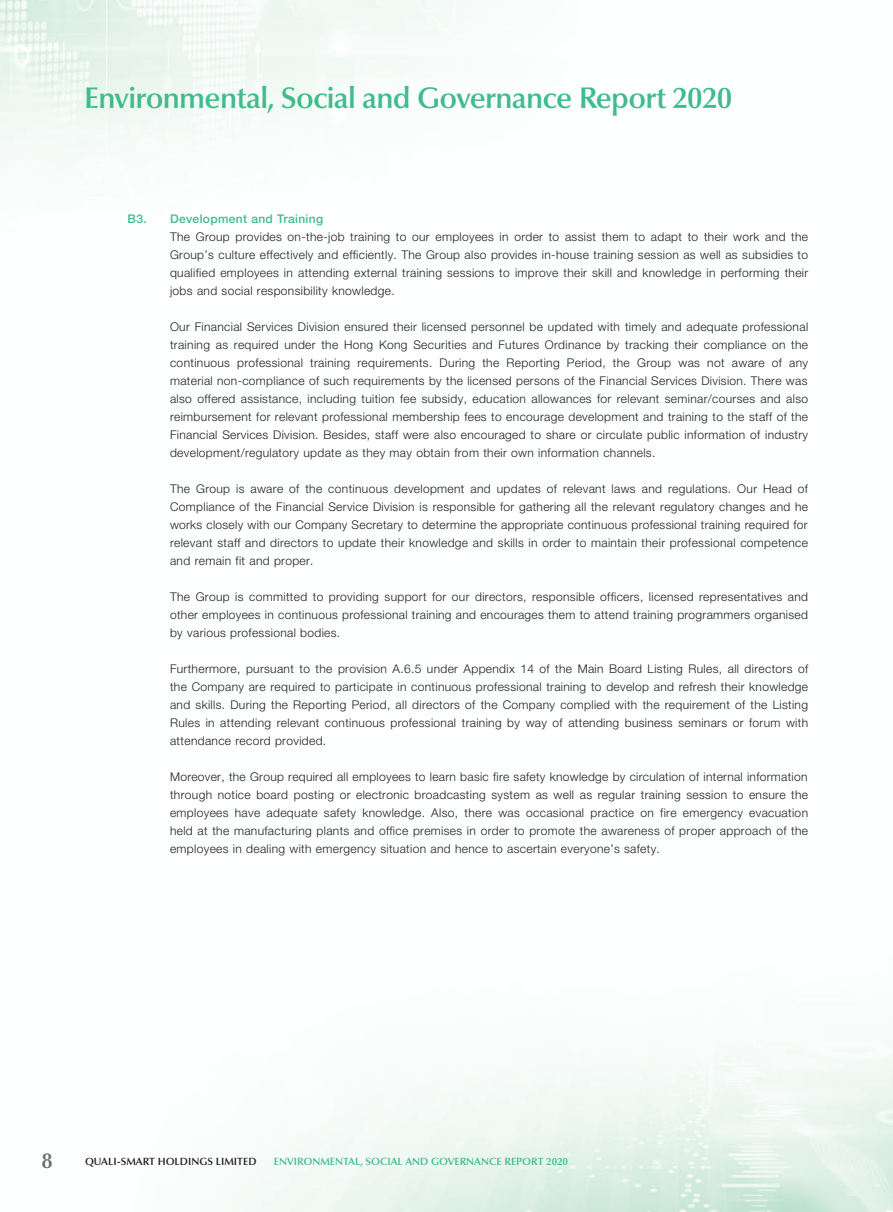
<style>
.page{position:relative;width:893px;height:1212px;background:#fff}
.page>*{position:absolute;margin:0;border:0;box-sizing:border-box;transform-origin:0 0}
.t1{font:600 30px "Optima LT Std";letter-spacing:-.025em;color:#40bb8e}
.t2{font:600 21.75px "Optima LT Std";color:#6c6d70}
._00_txt{font:300 12px/18px "Helvetica Neue LT Std";letter-spacing:.03em;color:#231f20;text-align:justify}
._02_H2{font:500 12px "Helvetica Neue LT Std";letter-spacing:.03em;color:#40bb8e}
.t3{font:600 10.5px "Optima LT Std";color:#40bb8e}
.t4{font:600 10.5px "Optima LT Std";color:#231f20}
</style>
<div class="page">
<img style="left:0;top:0;width:893px;height:1212px">
<h1 class="t1" style="left:84px;top:80px;width:650px">Environmental, Social and Governance Report 2020</h1>
<p class="_02_H2" style="left:128px;top:211px;width:197px">B3. Development and Training</p>
<p class="_00_txt" style="left:170px;top:227px;width:640px">The Group provides on-the-job training to our employees in order to assist them to adapt to their work and the Group’s culture effectively and efficiently. The Group also provides in-house training session as well as subsidies to qualified employees in attending external training sessions to improve their skill and knowledge in performing their jobs and social responsibility knowledge.</p>
<p class="_00_txt" style="left:170px;top:317px;width:640px">Our Financial Services Division ensured their licensed personnel be updated with timely and adequate professional training as required under the Hong Kong Securities and Futures Ordinance by tracking their compliance on the continuous professional training requirements. During the Reporting Period, the Group was not aware of any material non-compliance of such requirements by the licensed persons of the Financial Services Division. There was also offered assistance, including tuition fee subsidy, education allowances for relevant seminar/courses and also reimbursement for relevant professional membership fees to encourage development and training to the staff of the Financial Services Division. Besides, staff were also encouraged to share or circulate public information of industry development/regulatory update as they may obtain from their own information channels.</p>
<p class="_00_txt" style="left:170px;top:479px;width:640px">The Group is aware of the continuous development and updates of relevant laws and regulations. Our Head of Compliance of the Financial Service Division is responsible for gathering all the relevant regulatory changes and he works closely with our Company Secretary to determine the appropriate continuous professional training required for relevant staff and directors to update their knowledge and skills in order to maintain their professional competence and remain fit and proper.</p>
<p class="_00_txt" style="left:170px;top:587px;width:639px">The Group is committed to providing support for our directors, responsible officers, licensed representatives and other employees in continuous professional training and encourages them to attend training programmers organised by various professional bodies.</p>
<p class="_00_txt" style="left:170px;top:659px;width:640px">Furthermore, pursuant to the provision A.6.5 under Appendix 14 of the Main Board Listing Rules, all directors of the Company are required to participate in continuous professional training to develop and refresh their knowledge and skills. During the Reporting Period, all directors of the Company complied with the requirement of the Listing Rules in attending relevant continuous professional training by way of attending business seminars or forum with attendance record provided.</p>
<p class="_00_txt" style="left:170px;top:767px;width:640px">Moreover, the Group required all employees to learn basic fire safety knowledge by circulation of internal information through notice board posting or electronic broadcasting system as well as regular training session to ensure the employees have adequate safety knowledge. Also, there was occasional practice on fire emergency evacuation held at the manufacturing plants and office premises in order to promote the awareness of proper approach of the employees in dealing with emergency situation and hence to ascertain everyone’s safety.</p>
<h2 class="t2" style="left:41px;top:1147px;width:13px">8</h2>
<p class="t4" style="left:85px;top:1155px;width:173px">QUALI-SMART HOLDINGS LIMITED</p>
<p class="t3" style="left:274px;top:1155px;width:296px">ENVIRONMENTAL, SOCIAL AND GOVERNANCE REPORT 2020</p>
</div>
